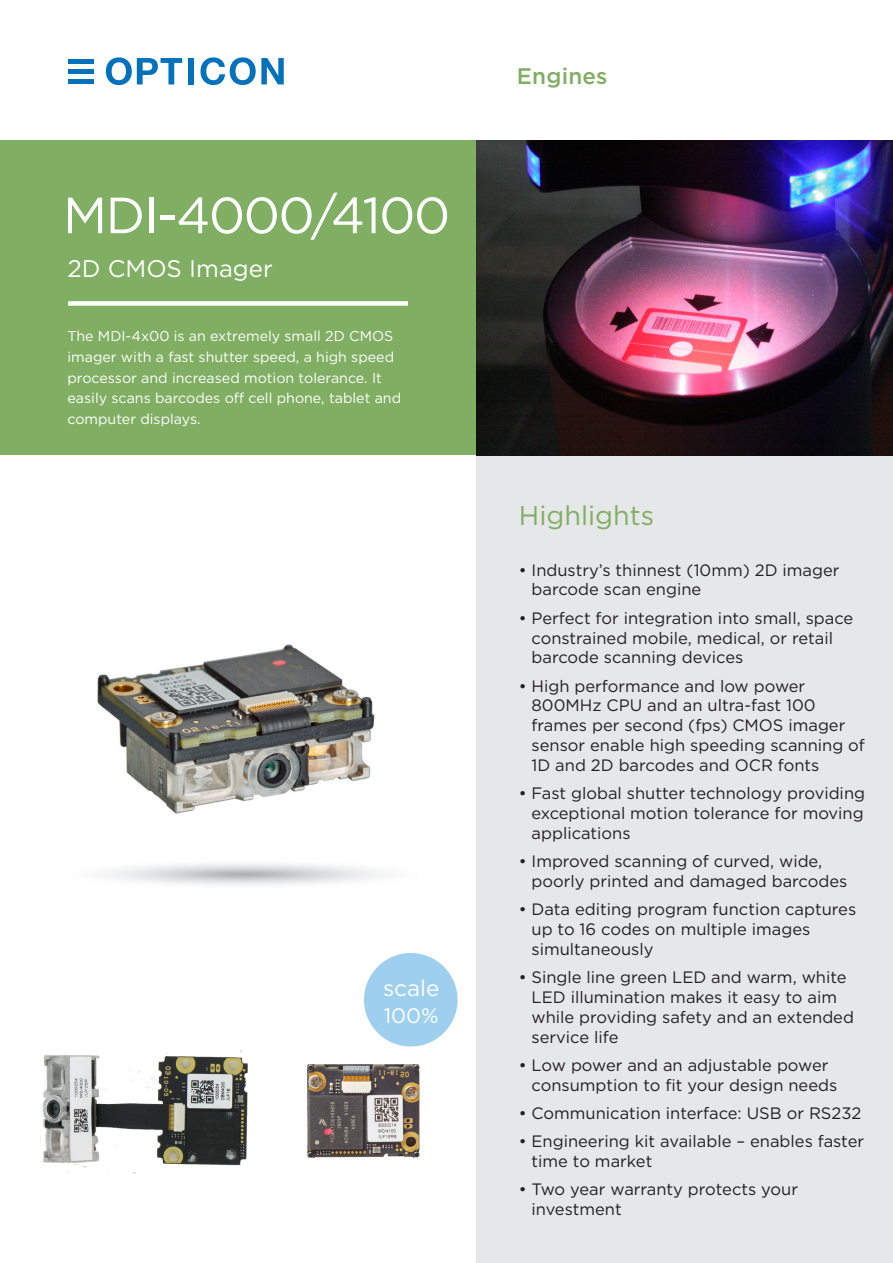
<style>
.page{position:relative;width:893px;height:1263px;background:#fff}
.page>*{position:absolute;margin:0;border:0;box-sizing:border-box;transform-origin:0 0}
.t1{font:50.85px "Gotham";letter-spacing:-.03em;color:#fff}
.t2{font:27px "Gotham";color:#80ae62}
.t3{font:24px "Gotham";color:#fff}
.t4{font:500 22.5px "Gotham";letter-spacing:.01em;color:#80ae62}
.t5{font:22.5px "Gotham";color:#fff}
.t6{font:21px "Gotham";color:#fff}
.t7{font:16.5px/19.8px "Gotham";color:#231f20}
.t8{font:14.25px/20.7px "Gotham";color:#fff}
</style>
<div class="page">
<div style="left:476px;top:455px;width:417px;height:808px;background:#e6e7e9"></div>
<div style="left:0;top:140px;width:476px;height:315px;background:#80ae62"></div>
<div style="left:68px;top:301px;width:340px;height:5px;background:#fff"></div>
<img style="left:307px;top:1064px;width:112px;height:94px">
<img style="left:40px;top:1050px;width:208px;height:124px">
<img style="left:97px;top:644px;width:278px;height:170px">
<img style="left:476px;top:140px;width:417px;height:315px">
<div style="left:364px;top:953px;width:94px;height:93px;background:#9ecfef;border-radius:50%"></div>
<div style="left:68px;top:59px;width:25px;height:5px;background:#0072bc"></div>
<div style="left:68px;top:69px;width:25px;height:5px;background:#0072bc"></div>
<div style="left:68px;top:79px;width:25px;height:5px;background:#0072bc"></div>
<svg style="left:106px;top:57px;width:76px;height:28px"></svg>
<div style="left:188px;top:58px;width:6px;height:26px;background:#0072bc"></div>
<svg style="left:200px;top:57px;width:84px;height:28px"></svg>
<p class="t1" style="left:63px;top:183px;width:389px">MDI-4000/4100</p>
<p class="t3" style="left:67px;top:253px;width:207px">2D CMOS Imager</p>
<p class="t8" style="left:67px;top:326px;width:335px">The MDI-4x00 is an extremely small 2D CMOS imager with a fast shutter speed, a high speed processor and increased motion tolerance. It easily scans barcodes off cell phone, tablet and computer displays.</p>
<p class="t5" style="left:383px;top:973px;width:58px">scale</p>
<p class="t6" style="left:384px;top:1002px;width:57px">100%</p>
<p class="t4" style="left:517px;top:61px;width:92px">Engines</p>
<p class="t2" style="left:519px;top:498px;width:137px">Highlights</p>
<p class="t7" style="left:531px;top:559px;width:310px;text-indent:-13px">• Industry’s thinnest (10mm) 2D imager barcode scan engine</p>
<p class="t7" style="left:531px;top:608px;width:323px;text-indent:-13px">• Perfect for integration into small, space constrained mobile, medical, or retail barcode scanning devices</p>
<p class="t7" style="left:531px;top:675px;width:335px;text-indent:-13px">• High performance and low power 800MHz CPU and an ultra-fast 100 frames per second (fps) CMOS imager sensor enable high speeding scanning of 1D and 2D barcodes and OCR fonts</p>
<p class="t7" style="left:531px;top:783px;width:335px;text-align:justify;text-indent:-13px">• Fast global shutter technology providing exceptional motion tolerance for moving applications</p>
<p class="t7" style="left:531px;top:851px;width:317px;text-indent:-13px">• Improved scanning of curved, wide, poorly printed and damaged barcodes</p>
<p class="t7" style="left:531px;top:899px;width:326px;text-indent:-13px">• Data editing program function captures up to 16 codes on multiple images simultaneously</p>
<p class="t7" style="left:531px;top:967px;width:324px;text-indent:-13px">• Single line green LED and warm, white<br>LED illumination makes it easy to aim while providing safety and an extended service life</p>
<p class="t7" style="left:531px;top:1055px;width:307px;text-indent:-13px">• Low power and an adjustable power consumption to fit your design needs</p>
<p class="t7" style="left:519px;top:1103px;width:344px">• Communication interface: USB or RS232</p>
<p class="t7" style="left:531px;top:1131px;width:334px;text-indent:-13px">• Engineering kit available – enables faster time to market</p>
<p class="t7" style="left:531px;top:1179px;width:268px;text-indent:-13px">• Two year warranty protects your investment</p>
</div>
